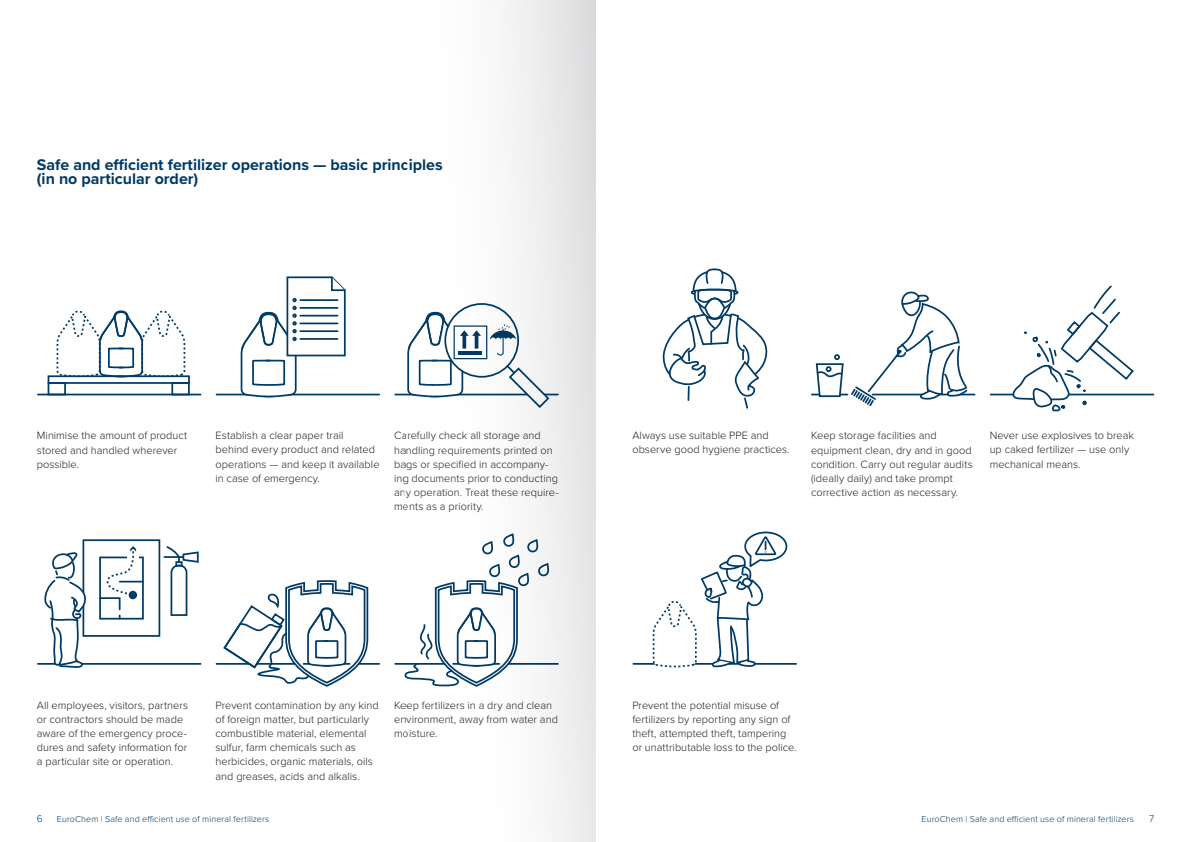
<style>
.page{position:relative;width:1191px;height:842px;background:#fff}
.page>*{position:absolute;margin:0;border:0;box-sizing:border-box;transform-origin:0 0}
.t1{font:700 16px/14.2px "Proxima Nova";color:#003a66}
.t2{font:300 11px/14.2px "Proxima Nova";color:#231f20}
.t3{font:300 10px "Proxima Nova";color:#003a66}
.t4{font:300 9px "Proxima Nova";letter-spacing:.01em;color:#003a66}
</style>
<div class="page">
<div style="left:48px;top:375px;width:142px;height:9px;border:2px solid #003a66"></div>
<div style="left:48px;top:382px;width:18px;height:13px;border:2px solid #003a66"></div>
<div style="left:171px;top:382px;width:19px;height:13px;border:2px solid #003a66"></div>
<svg style="left:56px;top:310px;width:130px;height:68px"></svg>
<hr style="left:38px;top:394px;width:163px;height:1px;background:#003a66">
<hr style="left:395px;top:394px;width:163px;height:1px;background:#003a66">
<hr style="left:216px;top:663px;width:163px;height:2px;background:#003a66">
<svg style="left:222px;top:580px;width:148px;height:107px"></svg>
<svg style="left:662px;top:268px;width:106px;height:141px"></svg>
<hr style="left:872px;top:394px;width:102px;height:1px;background:#003a66">
<hr style="left:812px;top:394px;width:35px;height:1px;background:#003a66">
<svg style="left:815px;top:292px;width:154px;height:115px"></svg>
<hr style="left:990px;top:394px;width:163px;height:1px;background:#003a66">
<svg style="left:1009px;top:285px;width:126px;height:127px"></svg>
<hr style="left:633px;top:663px;width:163px;height:2px;background:#003a66">
<svg style="left:652px;top:531px;width:136px;height:137px"></svg>
<hr style="left:38px;top:663px;width:163px;height:2px;background:#003a66">
<div style="left:83px;top:539px;width:77px;height:98px;border:2px solid #003a66"></div>
<div style="left:99px;top:556px;width:45px;height:63px;border:2px solid #003a66"></div>
<svg style="left:99px;top:546px;width:44px;height:73px"></svg>
<div style="left:129px;top:591px;width:8px;height:8px;background:#003a66;border-radius:50%"></div>
<svg style="left:164px;top:546px;width:35px;height:70px"></svg>
<div style="left:175px;top:561px;width:7px;height:6px;border:2px solid #003a66"></div>
<svg style="left:44px;top:551px;width:43px;height:117px"></svg>
<hr style="left:216px;top:394px;width:163px;height:1px;background:#003a66">
<svg style="left:240px;top:276px;width:106px;height:122px"></svg>
<hr style="left:395px;top:663px;width:163px;height:2px;background:#003a66">
<svg style="left:404px;top:0;width:191px;height:841px"></svg>
<h1 class="t1" style="left:37px;top:157px;width:407px">Safe and efficient fertilizer operations — basic principles (in no particular order)</h1>
<p class="t2" style="left:37px;top:428px;width:152px">Minimise the amount of product stored and handled wherever possible.</p>
<p class="t2" style="left:394px;top:428px;width:166px">Carefully check all storage and handling requirements printed on bags or specified in accompany&shy;ing documents prior to conducting any operation. Treat these require&shy;ments as a priority.</p>
<p class="t2" style="left:215px;top:428px;width:165px">Establish a clear paper trail<br>behind every product and related operations — and keep it available in case of emergency.</p>
<p class="t2" style="left:811px;top:428px;width:163px">Keep storage facilities and equipment clean, dry and in good condition. Carry out regular audits (ideally daily) and take prompt corrective action as necessary.</p>
<p class="t2" style="left:632px;top:428px;width:159px">Always use suitable PPE and observe good hygiene practices.</p>
<p class="t2" style="left:989px;top:428px;width:146px">Never use explosives to break up caked fertilizer — use only mechanical means.</p>
<p class="t2" style="left:37px;top:697px;width:153px">All employees, visitors, partners or contractors should be made aware of the emergency proce&shy;dures and safety information for a particular site or operation.</p>
<p class="t2" style="left:394px;top:697px;width:165px">Keep fertilizers in a dry and clean environment, away from water and moisture.</p>
<p class="t2" style="left:215px;top:697px;width:165px">Prevent contamination by any kind of foreign matter, but particularly combustible material, elemental sulfur, farm chemicals such as herbicides, organic materials, oils and greases, acids and alkalis.</p>
<p class="t2" style="left:632px;top:697px;width:166px">Prevent the potential misuse of fertilizers by reporting any sign of theft, attempted theft, tampering or unattributable loss to the police.</p>
<p class="t3" style="left:37px;top:811px;width:7px">6</p>
<p class="t4" style="left:57px;top:812px;width:214px">EuroChem | Safe and efficient use of mineral fertilizers</p>
<p class="t4" style="left:921px;top:812px;width:214px">EuroChem | Safe and efficient use of mineral fertilizers</p>
<p class="t3" style="left:1149px;top:811px;width:7px">7</p>
</div>
